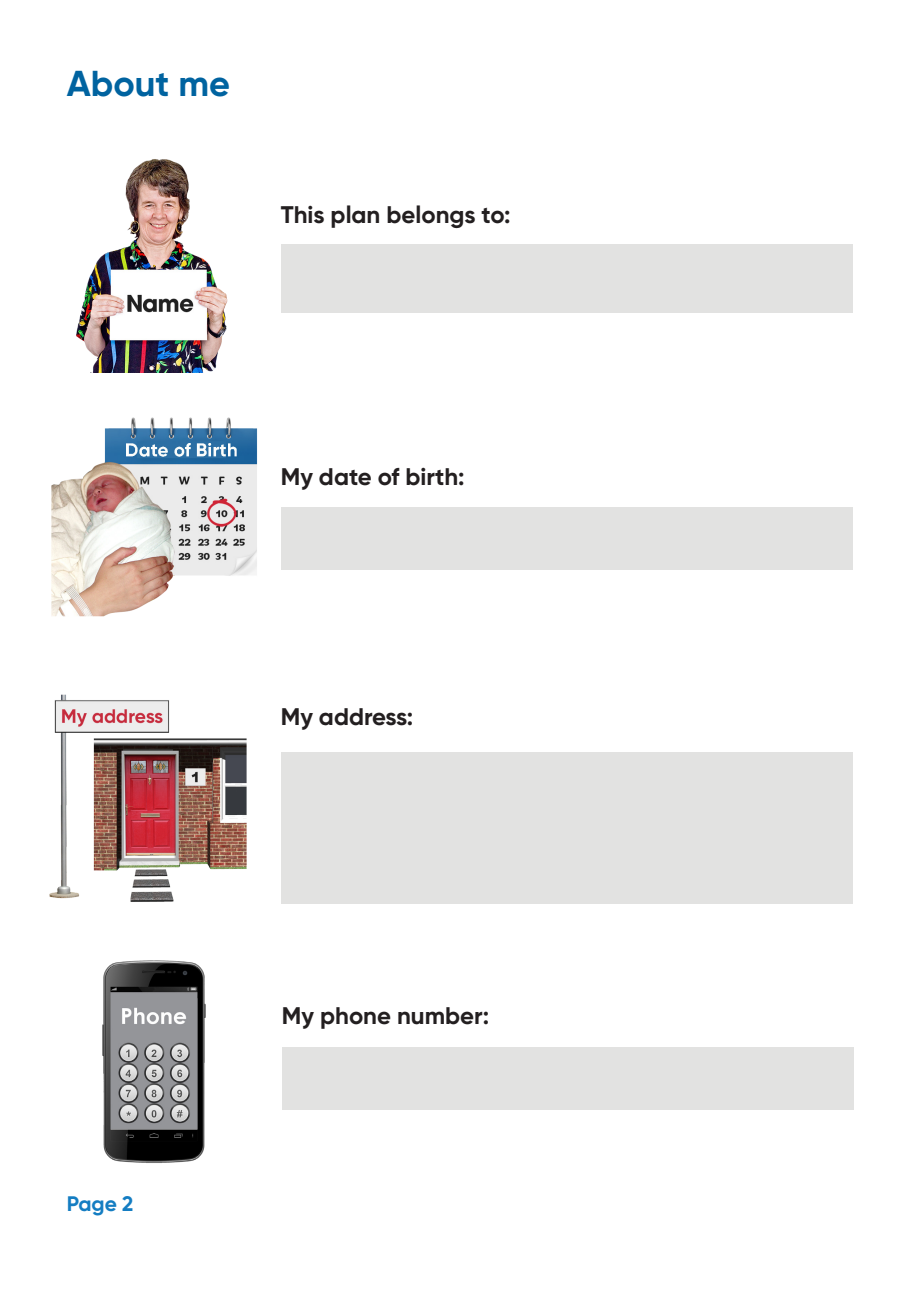
<style>
.page{position:relative;width:919px;height:1289px;background:#fff}
.page>*{position:absolute;margin:0;border:0;box-sizing:border-box;transform-origin:0 0}
.t1{font:700 36px "Gilroy";color:#0063a0}
.t2{font:700 24px "Gilroy";color:#231f20}
.t3{font:700 21px "Gilroy";color:#147dc2}
</style>
<div class="page">
<div style="left:281px;top:244px;width:571px;height:69px;background:#e2e2e1"></div>
<div style="left:281px;top:752px;width:571px;height:152px;background:#e2e2e1"></div>
<img style="left:76px;top:159px;width:152px;height:213px">
<img style="left:49px;top:694px;width:198px;height:208px">
<img style="left:102px;top:960px;width:104px;height:202px">
<img style="left:51px;top:417px;width:207px;height:200px">
<div style="left:281px;top:507px;width:571px;height:62px;background:#e2e2e1"></div>
<div style="left:282px;top:1047px;width:571px;height:62px;background:#e2e2e1"></div>
<h1 class="t1" style="left:67px;top:60px;width:165px">About me</h1>
<p class="t2" style="left:281px;top:200px;width:231px">This plan belongs to:</p>
<p class="t2" style="left:281px;top:461px;width:185px">My date of birth:</p>
<p class="t2" style="left:281px;top:702px;width:134px">My address:</p>
<p class="t3" style="left:67px;top:1190px;width:68px">Page 2</p>
<p class="t2" style="left:282px;top:1001px;width:209px">My phone number:</p>
</div>
